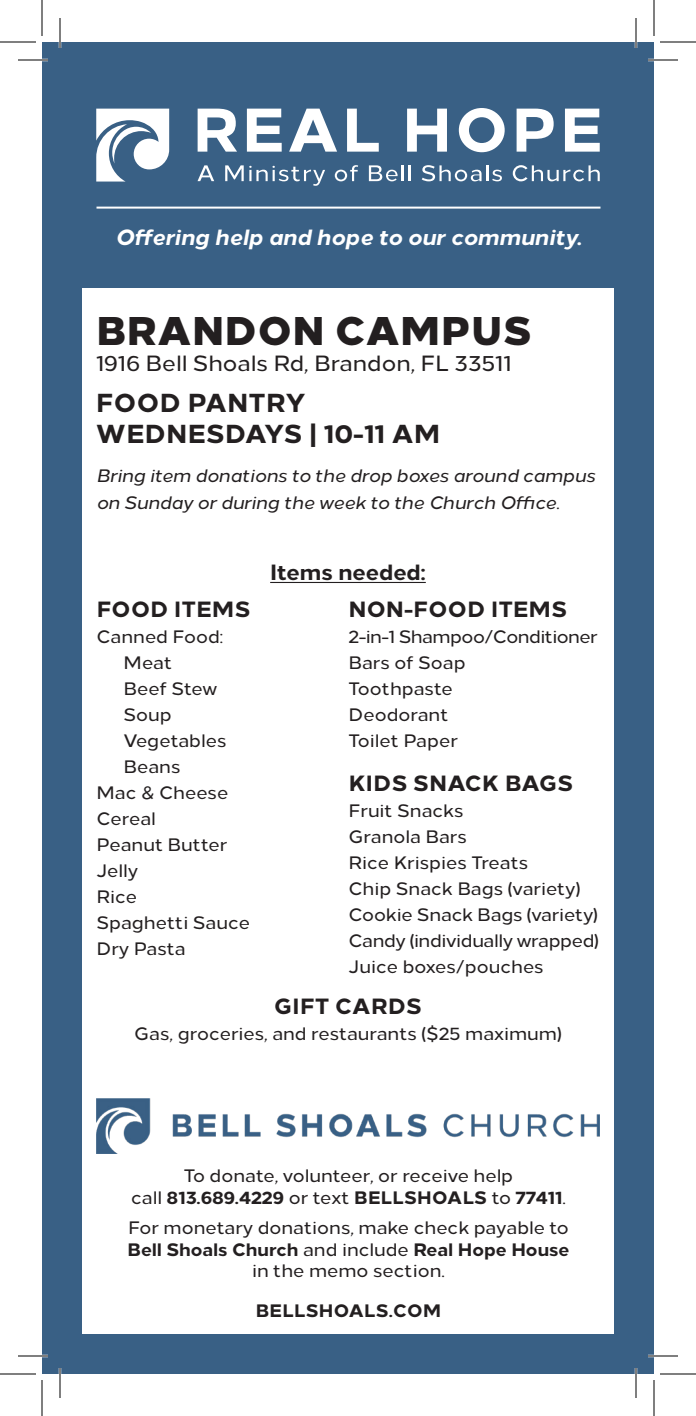
<style>
.page{position:relative;width:696px;height:1416px;background:#fff}
.page>*{position:absolute;margin:0;border:0;box-sizing:border-box;transform-origin:0 0}
.t1{font:800 40px "Loew";letter-spacing:.02em;color:#231f20}
.t2{font:800 26px "Loew";letter-spacing:.02em;color:#231f20}
.t3{font:800 22px "Loew";letter-spacing:.02em;color:#231f20}
.t4{font:italic 800 22px "Loew";color:#fff}
.t5{font:500 22px "Loew";color:#231f20}
.t6{font:800 22px "Loew";color:#231f20}
.t7{font:500 18px/21.6px "Loew";color:#231f20;text-align:center}
.t8{font:italic 500 18px/26.4px "Loew";letter-spacing:-.01em;color:#231f20}
.t9{font:500 18px "Loew";letter-spacing:-.02em;color:#231f20}
.t10{font:500 18px "Loew";letter-spacing:-.03em;color:#231f20}
.t11{font:800 18px "Loew";letter-spacing:.02em;color:#231f20}
.s1{font-weight:800}
</style>
<div class="page">
<div style="left:42px;top:42px;width:612px;height:1332px;border:40px solid #396085"></div>
<div style="left:60px;top:60px;width:576px;height:228px;background:#396085"></div>
<img style="left:96px;top:1099px;width:504px;height:54px">
<hr style="left:270px;top:582px;width:156px;height:1px;background:#231f20">
<svg style="left:96px;top:109px;width:73px;height:73px"></svg>
<svg style="left:198px;top:109px;width:39px;height:43px"></svg>
<svg style="left:247px;top:109px;width:35px;height:43px"></svg>
<svg style="left:289px;top:109px;width:48px;height:43px"></svg>
<svg style="left:347px;top:109px;width:32px;height:43px"></svg>
<svg style="left:407px;top:109px;width:40px;height:43px"></svg>
<svg style="left:459px;top:108px;width:46px;height:44px"></svg>
<svg style="left:517px;top:109px;width:37px;height:43px"></svg>
<svg style="left:565px;top:109px;width:35px;height:43px"></svg>
<svg style="left:198px;top:165px;width:16px;height:16px"></svg>
<svg style="left:225px;top:165px;width:100px;height:21px"></svg>
<svg style="left:335px;top:165px;width:23px;height:16px"></svg>
<svg style="left:369px;top:165px;width:42px;height:16px"></svg>
<svg style="left:422px;top:165px;width:60px;height:16px"></svg>
<hr style="left:486px;top:165px;width:3px;height:16px;background:#fff">
<svg style="left:492px;top:170px;width:10px;height:11px"></svg>
<svg style="left:513px;top:165px;width:87px;height:16px"></svg>
<hr style="left:97px;top:207px;width:504px;height:2px;background:#fff">
<hr style="left:18px;top:59px;width:30px;height:2px;background:#fff">
<hr style="left:648px;top:59px;width:30px;height:2px;background:#fff">
<hr style="left:18px;top:1355px;width:30px;height:2px;background:#fff">
<hr style="left:648px;top:1355px;width:30px;height:2px;background:#fff">
<hr style="left:59px;top:18px;width:2px;height:30px;background:#fff">
<hr style="left:59px;top:1368px;width:2px;height:30px;background:#fff">
<hr style="left:635px;top:18px;width:2px;height:30px;background:#fff">
<hr style="left:635px;top:1368px;width:2px;height:30px;background:#fff">
<hr style="left:18px;top:60px;width:30px;height:1px;background:#000">
<hr style="left:648px;top:60px;width:30px;height:1px;background:#000">
<hr style="left:18px;top:1356px;width:30px;height:1px;background:#000">
<hr style="left:648px;top:1356px;width:30px;height:1px;background:#000">
<hr style="left:60px;top:18px;width:1px;height:30px;background:#000">
<hr style="left:60px;top:1368px;width:1px;height:30px;background:#000">
<hr style="left:636px;top:18px;width:1px;height:30px;background:#000">
<hr style="left:636px;top:1368px;width:1px;height:30px;background:#000">
<hr style="left:0;top:42px;width:36px;height:1px;background:#000">
<hr style="left:660px;top:42px;width:36px;height:1px;background:#000">
<hr style="left:0;top:1374px;width:36px;height:1px;background:#000">
<hr style="left:660px;top:1374px;width:36px;height:1px;background:#000">
<hr style="left:42px;top:0;width:1px;height:36px;background:#000">
<hr style="left:42px;top:1380px;width:1px;height:36px;background:#000">
<hr style="left:654px;top:0;width:1px;height:36px;background:#000">
<hr style="left:654px;top:1380px;width:1px;height:36px;background:#000">
<p class="t4" style="left:115px;top:219px;width:468px">Offering help and hope to our community.</p>
<p class="t1" style="left:96px;top:297px;width:437px">BRANDON CAMPUS</p>
<p class="t5" style="left:96px;top:346px;width:417px">1916 Bell Shoals Rd, Brandon, FL 33511</p>
<p class="t2" style="left:96px;top:381px;width:211px">FOOD PANTRY</p>
<p class="t2" style="left:96px;top:412px;width:346px">WEDNESDAYS | 10-11 AM</p>
<p class="t8" style="left:96px;top:461px;width:501px">Bring item donations to the drop boxes around campus on Sunday or during the week to the Church Office.</p>
<p class="t3" style="left:97px;top:591px;width:155px">FOOD ITEMS</p>
<p class="t7" style="left:97px;top:624px;width:128px">Canned Food:</p>
<p class="t7" style="left:124px;top:650px;width:50px">Meat</p>
<p class="t7" style="left:124px;top:676px;width:95px">Beef Stew</p>
<p class="t7" style="left:124px;top:702px;width:50px">Soup</p>
<p class="t7" style="left:124px;top:728px;width:104px">Vegetables</p>
<p class="t7" style="left:124px;top:754px;width:59px">Beans</p>
<p class="t7" style="left:97px;top:780px;width:133px">Mac &amp; Cheese</p>
<p class="t7" style="left:97px;top:806px;width:61px">Cereal</p>
<p class="t7" style="left:97px;top:832px;width:132px">Peanut Butter</p>
<p class="t7" style="left:97px;top:858px;width:43px">Jelly</p>
<p class="t7" style="left:97px;top:884px;width:42px">Rice</p>
<p class="t7" style="left:97px;top:910px;width:155px">Spaghetti Sauce</p>
<p class="t7" style="left:97px;top:936px;width:91px">Dry Pasta</p>
<p class="t6" style="left:270px;top:554px;width:157px">Items needed:</p>
<p class="t3" style="left:349px;top:591px;width:220px">NON-FOOD ITEMS</p>
<p class="t10" style="left:349px;top:622px;width:251px">2-in-1 Shampoo/Conditioner</p>
<p class="t7" style="left:349px;top:650px;width:119px">Bars of Soap</p>
<p class="t7" style="left:349px;top:676px;width:106px">Toothpaste</p>
<p class="t7" style="left:349px;top:702px;width:101px">Deodorant</p>
<p class="t7" style="left:349px;top:728px;width:111px">Toilet Paper</p>
<p class="t3" style="left:349px;top:765px;width:226px">KIDS SNACK BAGS</p>
<p class="t7" style="left:349px;top:798px;width:117px">Fruit Snacks</p>
<p class="t7" style="left:349px;top:824px;width:120px">Granola Bars</p>
<p class="t7" style="left:349px;top:850px;width:181px">Rice Krispies Treats</p>
<p class="t7" style="left:349px;top:876px;width:233px">Chip Snack Bags (variety)</p>
<p class="t7" style="left:349px;top:902px;width:251px">Cookie Snack Bags (variety)</p>
<p class="t9" style="left:349px;top:926px;width:252px">Candy (individually wrapped)</p>
<p class="t7" style="left:349px;top:954px;width:197px">Juice boxes/pouches</p>
<p class="t3" style="left:274px;top:988px;width:149px">GIFT CARDS</p>
<p class="t7" style="left:134px;top:1022px;width:429px">Gas, groceries, and restaurants ($25 maximum)</p>
<p class="t7" style="left:131px;top:1163px;width:436px">To donate, volunteer, or receive help<br>call <span class="s1">813.689.4229</span> or text <span class="s1">BELLSHOALS</span> to <span class="s1">77411</span>.</p>
<p class="t7" style="left:128px;top:1215px;width:443px">For monetary donations, make check payable to<br><span class="s1">Bell Shoals Church</span> and include <span class="s1">Real Hope House </span>in the memo section.</p>
<p class="t11" style="left:256px;top:1296px;width:187px">BELLSHOALS.COM</p>
</div>
